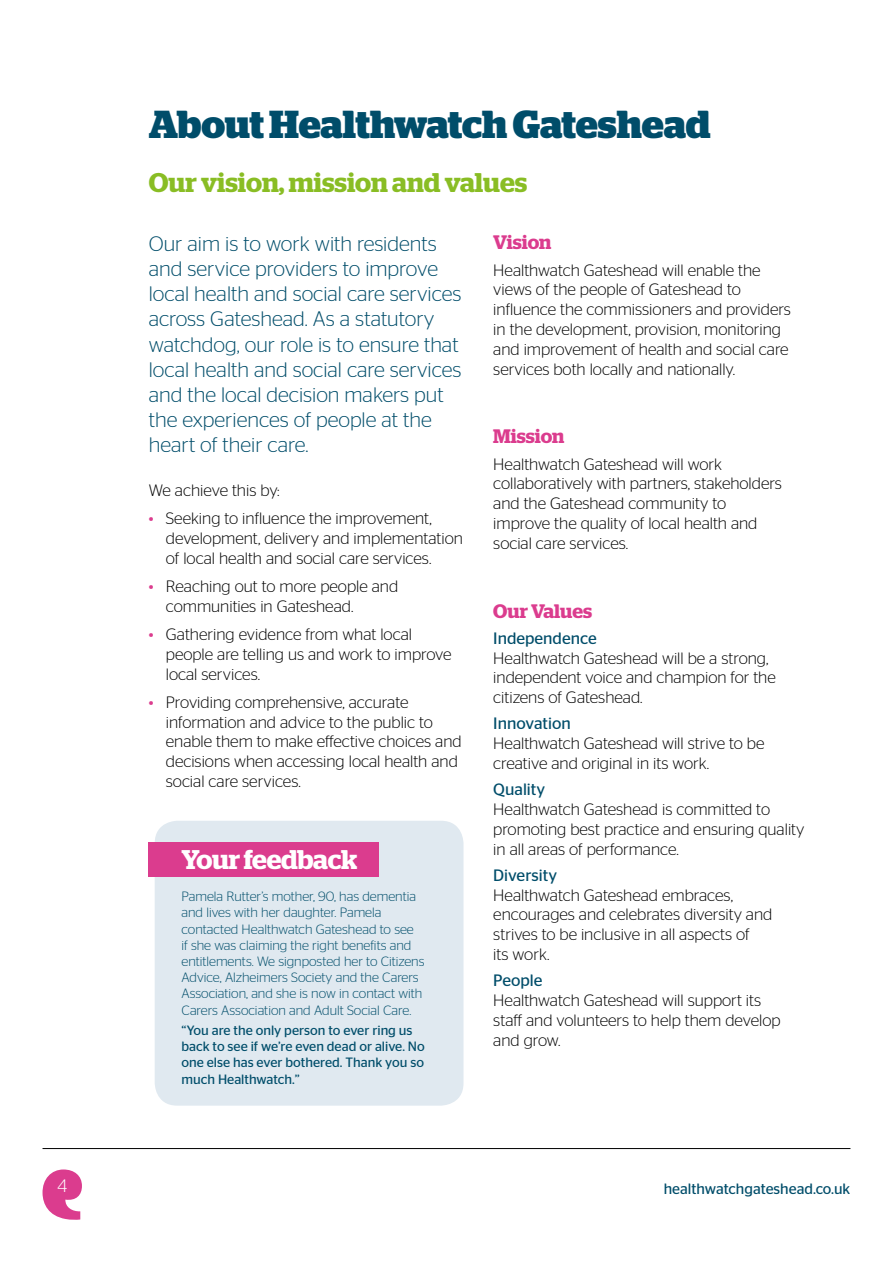
<style>
.page{position:relative;width:893px;height:1263px;background:#fff}
.page>*{position:absolute;margin:0;border:0;box-sizing:border-box;transform-origin:0 0}
.t1{font:700 39px "Stag";letter-spacing:-.005em;color:#004d6a}
.t2{font:600 27px "Stag";color:#89bd24}
.t3{font:600 27px "Stag";letter-spacing:-.015em;color:#fff}
.t4{font:300 21px/25.2px "Stag Sans";color:#004d6a}
.t5{font:600 19.5px "Stag";color:#db3c8e}
.t6{font:300 18px "Stag Sans";color:#fff}
.t7{font:300 16.5px/19.8px "Stag Sans";color:#000}
.t8{font:16.5px "Stag Sans";color:#004d6a}
.t9{font:15px "Stag Sans";color:#004d6a}
.t10{font:300 13.5px/16.2px "Stag Sans";color:#004d6a}
.t11{font:13.5px/16.2px "Stag Sans";color:#004d6a}
.s1{color:#db3c8e}
</style>
<div class="page">
<hr style="left:43px;top:1148px;width:807px;height:1px;background:#000">
<svg style="left:42px;top:1169px;width:40px;height:51px"></svg>
<div style="left:155px;top:821px;width:308px;height:285px;background:#e0e9f0;border-radius:23px"></div>
<div style="left:149px;top:841px;width:230px;height:35px;background:#db3c8e"></div>
<h1 class="t1" style="left:149px;top:101px;width:563px">About Healthwatch Gateshead</h1>
<h2 class="t2" style="left:149px;top:166px;width:380px">Our vision, mission and values</h2>
<p class="t4" style="left:149px;top:230px;width:314px">Our aim is to work with residents and service providers to improve local health and social care services across Gateshead. As a statutory watchdog, our role is to ensure that local health and social care services and the local decision makers put the experiences of people at the heart of their care.</p>
<p class="t7" style="left:149px;top:480px;width:132px">We achieve this by:</p>
<p class="t7" style="left:166px;top:508px;width:299px;text-indent:-17px"><span class="s1">•</span> Seeking to influence the improvement, development, delivery and implementation of local health and social care services.</p>
<p class="t7" style="left:166px;top:576px;width:234px;text-indent:-17px"><span class="s1">•</span> Reaching out to more people and communities in Gateshead.</p>
<p class="t7" style="left:166px;top:624px;width:287px;text-indent:-17px"><span class="s1">•</span> Gathering evidence from what local people are telling us and work to improve local services.</p>
<p class="t7" style="left:166px;top:692px;width:297px;text-indent:-17px"><span class="s1">•</span> Providing comprehensive, accurate information and advice to the public to enable them to make effective choices and decisions when accessing local health and social care services.</p>
<h2 class="t3" style="left:181px;top:843px;width:177px">Your feedback</h2>
<p class="t10" style="left:181px;top:888px;width:245px">Pamela Rutter’s mother, 90, has dementia and lives with her daughter. Pamela contacted Healthwatch Gateshead to see<br>if she was claiming the right benefits and entitlements. We signposted her to Citizens Advice, Alzheimers Society and the Carers Association, and she is now in contact with Carers Association and Adult Social Care.</p>
<p class="t11" style="left:181px;top:1022px;width:245px">“You are the only person to ever ring us back to see if we’re even dead or alive. No one else has ever bothered. Thank you so much Healthwatch.”</p>
<p class="t5" style="left:493px;top:231px;width:60px">Vision</p>
<p class="t7" style="left:493px;top:260px;width:299px">Healthwatch Gateshead will enable the views of the people of Gateshead to influence the commissioners and providers in the development, provision, monitoring and improvement of health and social care services both locally and nationally.</p>
<p class="t5" style="left:493px;top:425px;width:73px">Mission</p>
<p class="t7" style="left:493px;top:454px;width:290px">Healthwatch Gateshead will work collaboratively with partners, stakeholders and the Gateshead community to improve the quality of local health and social care services.</p>
<p class="t5" style="left:493px;top:599px;width:100px">Our Values</p>
<p class="t8" style="left:493px;top:629px;width:105px">Independence</p>
<p class="t7" style="left:493px;top:648px;width:284px">Healthwatch Gateshead will be a strong, independent voice and champion for the citizens of Gateshead.</p>
<p class="t8" style="left:493px;top:714px;width:79px">Innovation</p>
<p class="t7" style="left:493px;top:733px;width:273px">Healthwatch Gateshead will strive to be creative and original in its work.</p>
<p class="t8" style="left:493px;top:780px;width:53px">Quality</p>
<p class="t7" style="left:493px;top:799px;width:313px">Healthwatch Gateshead is committed to promoting best practice and ensuring quality in all areas of performance.</p>
<p class="t8" style="left:493px;top:866px;width:65px">Diversity</p>
<p class="t7" style="left:493px;top:885px;width:281px">Healthwatch Gateshead embraces, encourages and celebrates diversity and strives to be inclusive in all aspects of<br>its work.</p>
<p class="t8" style="left:493px;top:971px;width:51px">People</p>
<p class="t7" style="left:493px;top:990px;width:289px">Healthwatch Gateshead will support its staff and volunteers to help them develop and grow.</p>
<p class="t6" style="left:58px;top:1176px;width:11px">4</p>
<p class="t9" style="left:664px;top:1180px;width:188px">healthwatchgateshead.co.uk</p>
</div>
